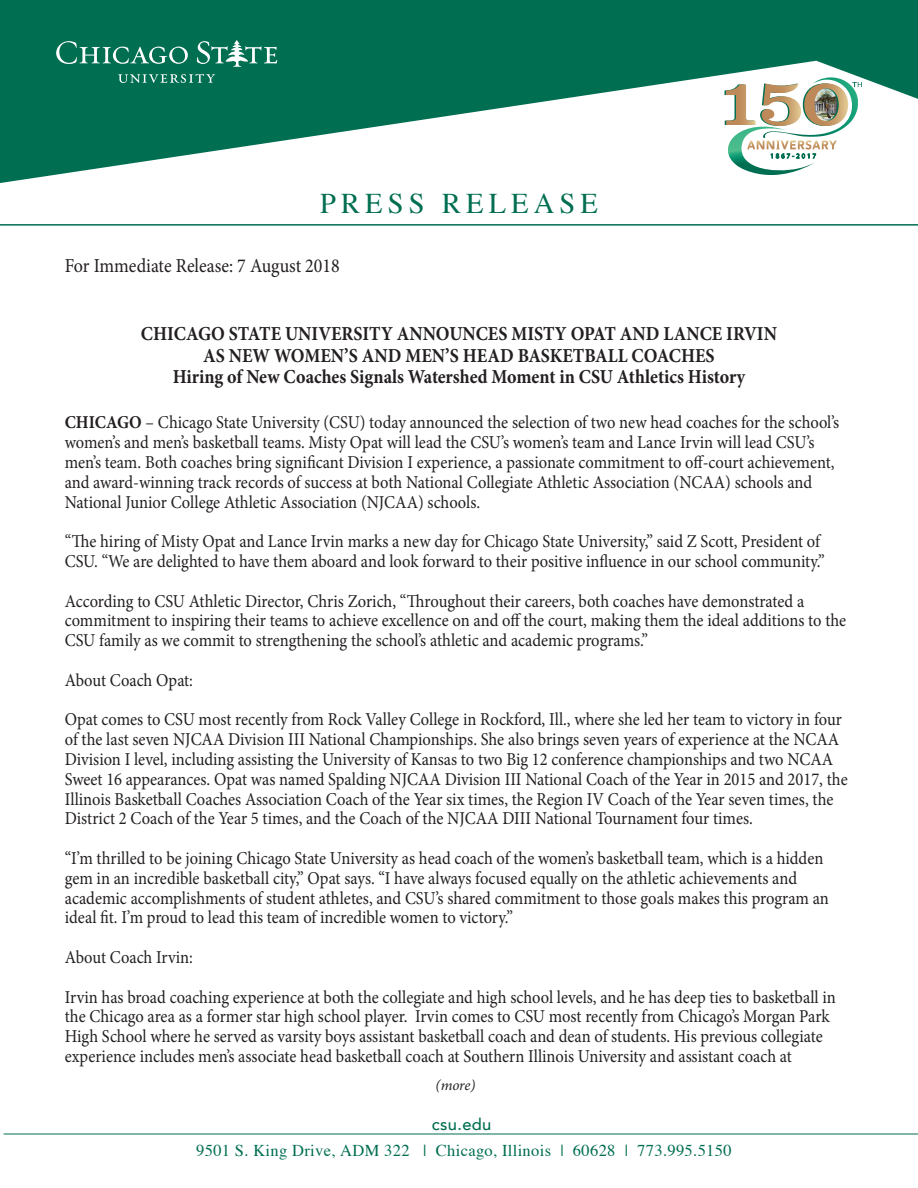
<style>
.page{position:relative;width:918px;height:1188px;background:#fff}
.page>*{position:absolute;margin:0;border:0;box-sizing:border-box;transform-origin:0 0}
.t1{font:28.5px "Times";letter-spacing:.18em;color:#006e51}
.t2{font:700 19.8px "Minion Pro";color:#231f20;scale:.91 1}
.t3{font:19.8px "Minion Pro";color:#231f20;scale:.91 1}
.t4{font:18.15px/19.8px "Minion Pro";color:#231f20;scale:.91 1}
.t5{font:16.5px "Times";letter-spacing:.02em;color:#006e51}
.t6{font:500 16.5px "Avenir";letter-spacing:.02em;color:#006e51}
.t7{font:italic 15px "Minion Pro";color:#231f20}
.s1{font-weight:700}
</style>
<div class="page">
<svg style="left:0;top:0;width:918px;height:183px;fill:#006e51"></svg>
<svg style="left:56px;top:41px;width:132px;height:23px;background:#338b73"></svg>
<svg style="left:118px;top:74px;width:97px;height:9px"></svg>
<svg style="left:197px;top:40px;width:80px;height:27px;background:#3e917b"></svg>
<hr style="left:0;top:224px;width:918px;height:2px;background:#006e51">
<hr style="left:4px;top:1134px;width:914px;height:1px;background:#006e51">
<svg style="left:715px;top:77px;width:147px;height:98px"></svg>
<p class="t1" style="left:320px;top:186px;width:279px">PRESS RELEASE</p>
<p class="t3" style="left:65px;top:252px;width:304px">For Immediate Release: 7 August 2018</p>
<p class="t2" style="left:141px;top:320px;width:700px">CHICAGO STATE UNIVERSITY ANNOUNCES MISTY OPAT AND LANCE IRVIN</p>
<p class="t2" style="left:203px;top:341px;width:564px">AS NEW WOMEN’S AND MEN’S HEAD BASKETBALL COACHES</p>
<p class="t2" style="left:173px;top:363px;width:631px">Hiring of New Coaches Signals Watershed Moment in CSU Athletics History</p>
<p class="t4" style="left:65px;top:413px;width:853px"><span class="s1">CHICAGO</span> – Chicago State University (CSU) today announced the selection of two new head coaches for the school’s women’s and men’s basketball teams. Misty Opat will lead the CSU’s women’s team and Lance Irvin will lead CSU’s men’s team. Both coaches bring significant Division I experience, a passionate commitment to off-court achievement, and award-winning track records of success at both National Collegiate Athletic Association (NCAA) schools and National Junior College Athletic Association (NJCAA) schools.</p>
<p class="t4" style="left:65px;top:532px;width:837px">“The hiring of Misty Opat and Lance Irvin marks a new day for Chicago State University,” said Z Scott, President of<br>CSU. “We are delighted to have them aboard and look forward to their positive influence in our school community.”</p>
<p class="t4" style="left:65px;top:591px;width:860px">According to CSU Athletic Director, Chris Zorich, “Throughout their careers, both coaches have demonstrated a commitment to inspiring their teams to achieve excellence on and off the court, making them the ideal additions to the<br>CSU family as we commit to strengthening the school’s athletic and academic programs.”</p>
<p class="t4" style="left:65px;top:670px;width:142px">About Coach Opat:</p>
<p class="t4" style="left:65px;top:710px;width:862px">Opat comes to CSU most recently from Rock Valley College in Rockford, Ill., where she led her team to victory in four of the last seven NJCAA Division III National Championships. She also brings seven years of experience at the NCAA Division I level, including assisting the University of Kansas to two Big 12 conference championships and two NCAA Sweet 16 appearances. Opat was named Spalding NJCAA Division III National Coach of the Year in 2015 and 2017, the Illinois Basketball Coaches Association Coach of the Year six times, the Region IV Coach of the Year seven times, the District 2 Coach of the Year 5 times, and the Coach of the NJCAA DIII National Tournament four times.</p>
<p class="t4" style="left:65px;top:848px;width:841px">“I’m thrilled to be joining Chicago State University as head coach of the women’s basketball team, which is a hidden gem in an incredible basketball city,” Opat says. “I have always focused equally on the athletic achievements and academic accomplishments of student athletes, and CSU’s shared commitment to those goals makes this program an ideal fit. I’m proud to lead this team of incredible women to victory.”</p>
<p class="t4" style="left:65px;top:947px;width:142px">About Coach Irvin:</p>
<p class="t4" style="left:65px;top:987px;width:849px">Irvin has broad coaching experience at both the collegiate and high school levels, and he has deep ties to basketball in the Chicago area as a former star high school player. Irvin comes to CSU most recently from Chicago’s Morgan Park High School where he served as varsity boys assistant basketball coach and dean of students. His previous collegiate experience includes men’s associate head basketball coach at Southern Illinois University and assistant coach at</p>
<p class="t7" style="left:436px;top:1075px;width:41px">(more)</p>
<p class="t6" style="left:432px;top:1110px;width:61px">csu.edu</p>
<p class="t5" style="left:196px;top:1141px;width:537px">9501 S. King Drive, ADM 322 | Chicago, Illinois | 60628 | 773.995.5150</p>
</div>
